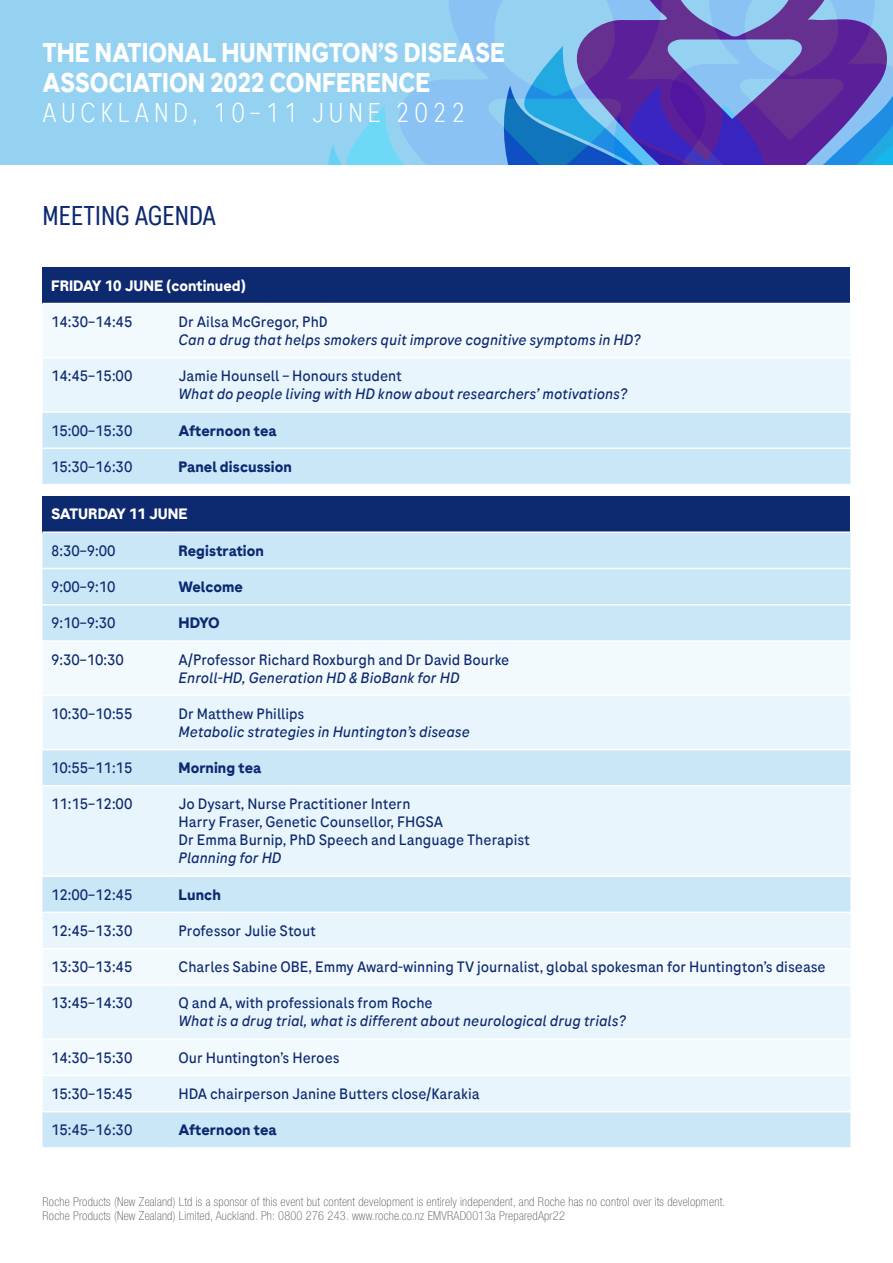
<style>
.page{position:relative;width:893px;height:1263px;background:#fff}
.page>*{position:absolute;margin:0;border:0;box-sizing:border-box;transform-origin:0 0}
.t1{font:500 27px/30px "Roche Sans";color:#fff;scale:.9 1}
.t2{font:27px "Roche Sans Condensed";color:#0d2970}
.Table_Body{font:15px/18px "Roche Sans";color:#0d2970}
.Table_Body-2{font:italic 15px/18px "Roche Sans";color:#0d2970}
.Table_Body-3{font:700 15px "Roche Sans";color:#0d2970}
.Table_Header{font:700 15px "Roche Sans";color:#fff}
.t3{font:100 condensed 12.3px/14.7px "Helvetica Neue LT Std";letter-spacing:.02em;color:#57585a}
.s1{font-weight:300}
.s2{font-style:normal}
.s3{font-style:italic}
</style>
<div class="page">
<div style="left:43px;top:267px;width:807px;height:36px;background:#0d2970"></div>
<svg style="left:43px;top:305px;width:807px;height:106px"></svg>
<div style="left:43px;top:413px;width:807px;height:71px;background:#cae7f8"></div>
<hr style="left:43px;top:357px;width:127px;height:2px;background:#fff">
<hr style="left:170px;top:357px;width:680px;height:2px;background:#fff">
<hr style="left:43px;top:448px;width:127px;height:1px;background:#fff">
<hr style="left:170px;top:448px;width:680px;height:1px;background:#fff">
<div style="left:43px;top:496px;width:807px;height:36px;background:#0d2970"></div>
<div style="left:43px;top:533px;width:807px;height:614px;background:#cae7f8"></div>
<div style="left:43px;top:642px;width:807px;height:52px;background:#f3fafd"></div>
<svg style="left:43px;top:696px;width:807px;height:415px;fill:#e9f5fc"></svg>
<hr style="left:43px;top:531px;width:127px;height:2px;background:#fff">
<hr style="left:170px;top:531px;width:680px;height:2px;background:#fff">
<hr style="left:43px;top:568px;width:127px;height:1px;background:#fff">
<hr style="left:170px;top:568px;width:680px;height:1px;background:#fff">
<hr style="left:43px;top:604px;width:127px;height:1px;background:#fff">
<hr style="left:170px;top:604px;width:680px;height:1px;background:#fff">
<hr style="left:43px;top:640px;width:127px;height:2px;background:#fff">
<hr style="left:170px;top:640px;width:680px;height:2px;background:#fff">
<hr style="left:43px;top:694px;width:127px;height:2px;background:#fff">
<hr style="left:170px;top:694px;width:680px;height:2px;background:#fff">
<hr style="left:43px;top:749px;width:127px;height:1px;background:#fff">
<hr style="left:170px;top:749px;width:680px;height:1px;background:#fff">
<hr style="left:43px;top:785px;width:127px;height:1px;background:#fff">
<hr style="left:170px;top:785px;width:680px;height:1px;background:#fff">
<hr style="left:43px;top:875px;width:127px;height:2px;background:#fff">
<hr style="left:170px;top:875px;width:680px;height:2px;background:#fff">
<hr style="left:43px;top:912px;width:127px;height:1px;background:#fff">
<hr style="left:170px;top:912px;width:680px;height:1px;background:#fff">
<hr style="left:43px;top:948px;width:127px;height:1px;background:#fff">
<hr style="left:170px;top:948px;width:680px;height:1px;background:#fff">
<hr style="left:43px;top:984px;width:127px;height:2px;background:#fff">
<hr style="left:170px;top:984px;width:680px;height:2px;background:#fff">
<hr style="left:43px;top:1038px;width:127px;height:2px;background:#fff">
<hr style="left:170px;top:1038px;width:680px;height:2px;background:#fff">
<hr style="left:43px;top:1075px;width:127px;height:1px;background:#fff">
<hr style="left:170px;top:1075px;width:680px;height:1px;background:#fff">
<hr style="left:43px;top:1111px;width:127px;height:1px;background:#fff">
<hr style="left:170px;top:1111px;width:680px;height:1px;background:#fff">
<div style="left:0;top:0;width:893px;height:165px;background:#95d2f2"></div>
<svg style="left:328px;top:0;width:565px;height:165px"></svg>
<svg style="left:395px;top:0;width:311px;height:165px"></svg>
<p class="t1" style="left:43px;top:38px;width:515px">THE NATIONAL HUNTINGTON’S DISEASE<br>ASSOCIATION 2022 CONFERENCE<br><span class="s1">AUCKLAND, 10–11 JUNE 2022</span></p>
<p class="t2" style="left:43px;top:199px;width:175px">MEETING AGENDA</p>
<p class="Table_Header" style="left:51px;top:276px;width:196px">FRIDAY 10 JUNE (continued)</p>
<p class="Table_Body" style="left:51px;top:313px;width:83px">14:30–14:45</p>
<p class="Table_Body-2" style="left:179px;top:313px;width:463px"><span class="s2">Dr Ailsa McGregor, PhD<br></span>Can a drug that helps smokers quit improve cognitive symptoms in HD?</p>
<p class="Table_Body" style="left:51px;top:367px;width:83px">14:45–15:00</p>
<p class="Table_Body-2" style="left:179px;top:367px;width:450px"><span class="s2">Jamie Hounsell – Honours student<br></span>What do people living with HD know about researchers’ motivations?</p>
<p class="Table_Body" style="left:51px;top:421px;width:83px">15:00–15:30</p>
<p class="Table_Body-3" style="left:179px;top:421px;width:100px">Afternoon tea</p>
<p class="Table_Body" style="left:51px;top:457px;width:83px">15:30–16:30</p>
<p class="Table_Body-3" style="left:179px;top:457px;width:115px">Panel discussion</p>
<p class="Table_Header" style="left:51px;top:505px;width:138px">SATURDAY 11 JUNE</p>
<p class="Table_Body" style="left:51px;top:541px;width:66px">8:30–9:00</p>
<p class="Table_Body-3" style="left:179px;top:541px;width:87px">Registration</p>
<p class="Table_Body" style="left:51px;top:578px;width:66px">9:00–9:10</p>
<p class="Table_Body-3" style="left:179px;top:577px;width:66px">Welcome</p>
<p class="Table_Body" style="left:51px;top:614px;width:66px">9:10–9:30</p>
<p class="Table_Body-3" style="left:179px;top:614px;width:43px">HDYO</p>
<p class="Table_Body" style="left:51px;top:650px;width:75px">9:30–10:30</p>
<p class="Table_Body" style="left:179px;top:650px;width:332px">A/Professor Richard Roxburgh and Dr David Bourke<br><span class="s3">Enroll-HD, Generation HD &amp; BioBank for HD</span></p>
<p class="Table_Body" style="left:51px;top:704px;width:83px">10:30–10:55</p>
<p class="Table_Body-2" style="left:179px;top:704px;width:293px"><span class="s2">Dr Matthew Phillips<br></span>Metabolic strategies in Huntington’s disease</p>
<p class="Table_Body" style="left:51px;top:759px;width:83px">10:55–11:15</p>
<p class="Table_Body-3" style="left:179px;top:758px;width:84px">Morning tea</p>
<p class="Table_Body" style="left:51px;top:795px;width:83px">11:15–12:00</p>
<p class="Table_Body" style="left:179px;top:795px;width:353px">Jo Dysart, Nurse Practitioner Intern<br>Harry Fraser, Genetic Counsellor, FHGSA<br>Dr Emma Burnip, PhD Speech and Language Therapist <span class="s3">Planning for HD</span></p>
<p class="Table_Body" style="left:51px;top:885px;width:83px">12:00–12:45</p>
<p class="Table_Body-3" style="left:179px;top:885px;width:44px">Lunch</p>
<p class="Table_Body" style="left:51px;top:921px;width:83px">12:45–13:30</p>
<p class="Table_Body" style="left:179px;top:921px;width:139px">Professor Julie Stout</p>
<p class="Table_Body" style="left:51px;top:958px;width:83px">13:30–13:45</p>
<p class="Table_Body" style="left:179px;top:958px;width:649px">Charles Sabine OBE, Emmy Award-winning TV journalist, global spokesman for Huntington’s disease</p>
<p class="Table_Body" style="left:51px;top:994px;width:83px">13:45–14:30</p>
<p class="Table_Body-2" style="left:179px;top:994px;width:449px"><span class="s2">Q and A, with professionals from Roche<br></span>What is a drug trial, what is different about neurological drug trials?</p>
<p class="Table_Body" style="left:51px;top:1048px;width:83px">14:30–15:30</p>
<p class="Table_Body" style="left:179px;top:1048px;width:163px">Our Huntington’s Heroes</p>
<p class="Table_Body" style="left:51px;top:1084px;width:83px">15:30–15:45</p>
<p class="Table_Body" style="left:179px;top:1084px;width:303px">HDA chairperson Janine Butters close/Karakia</p>
<p class="Table_Body" style="left:51px;top:1121px;width:83px">15:45–16:30</p>
<p class="Table_Body-3" style="left:179px;top:1120px;width:100px">Afternoon tea</p>
<p class="t3" style="left:43px;top:1194px;width:684px">Roche Products (New Zealand) Ltd is a sponsor of this event but content development is entirely independent, and Roche has no control over its development.<br>Roche Products (New Zealand) Limited, Auckland. Ph: 0800 276 243. www.roche.co.nz EMVRAD0013a PreparedApr22</p>
</div>
